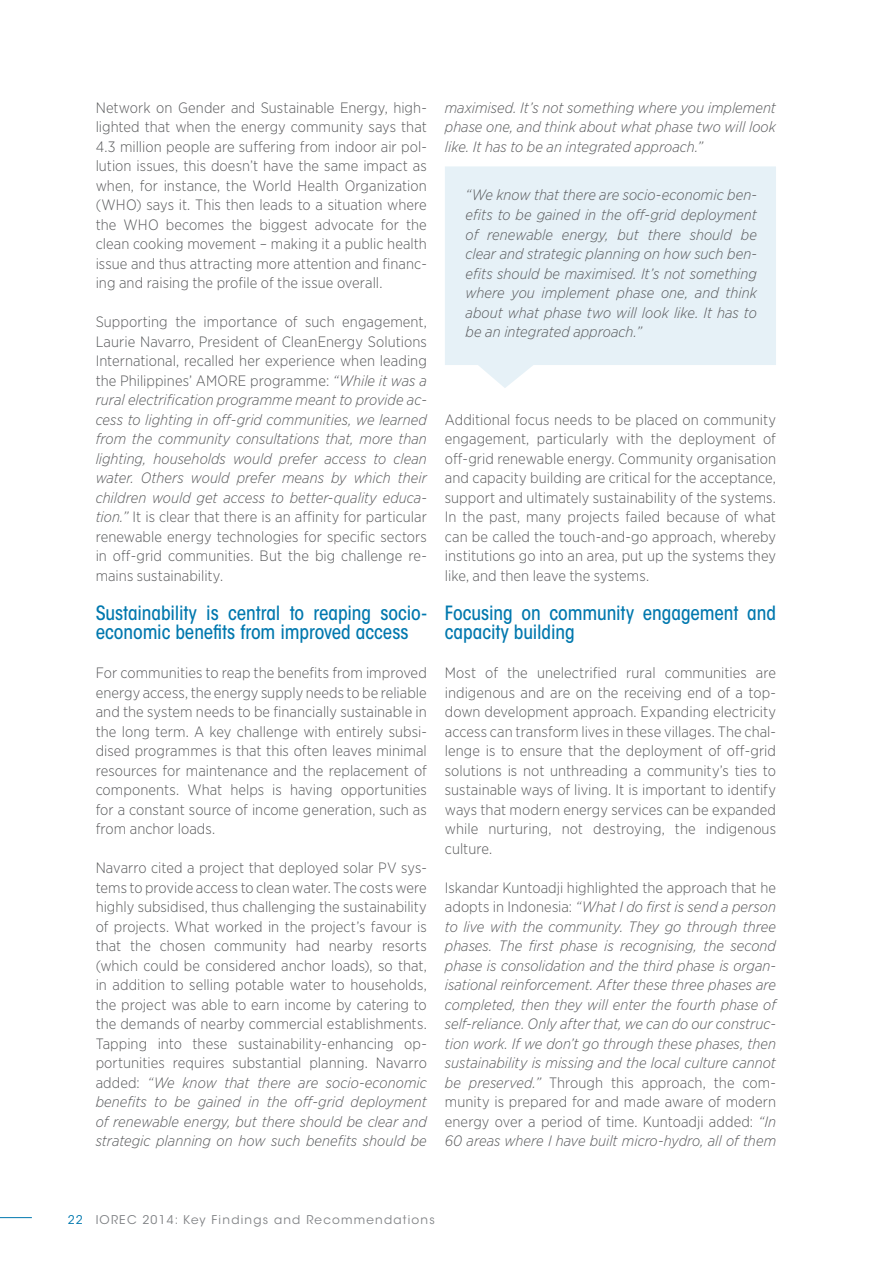
<style>
.page{position:relative;width:893px;height:1263px;background:#fff}
.page>*{position:absolute;margin:0;border:0;box-sizing:border-box;transform-origin:0 0}
.t1{font:500 condensed 19.5px/19.5px "ITC Avant Garde Std";letter-spacing:-.005em;color:#0078ae}
.t2{font:300 15px/19.5px "Gotham Narrow";letter-spacing:.005em;color:#58595b;text-align:justify}
.t3{font:italic 300 15px/19.5px "Gotham Narrow";color:#58595b;text-align:justify}
.t4{font:12px "ITC Avant Garde Std";letter-spacing:.1em;color:#808285}
.t5{font:12px "ITC Avant Garde Std";color:#0078ae}
.s1{font-style:italic}
.s2{font-style:normal}
</style>
<div class="page">
<hr style="left:0;top:1217px;width:32px;height:1px;background:#0078ae">
<svg style="left:445px;top:166px;width:331px;height:222px;background:#e8f2f7"></svg>
<p class="t2" style="left:96px;top:97px;width:333px">Network on Gender and Sustainable Energy, high&shy;lighted that when the energy community says that 4.3 million people are suffering from indoor air pol&shy;lution issues, this doesn’t have the same impact as when, for instance, the World Health Organization (WHO) says it. This then leads to a situation where the WHO becomes the biggest advocate for the clean cooking movement – making it a public health issue and thus attracting more attention and financ&shy;ing and raising the profile of the issue overall.</p>
<p class="t2" style="left:96px;top:312px;width:333px">Supporting the importance of such engagement, Laurie Navarro, President of CleanEnergy Solutions International, recalled her experience when leading the Philippines’ AMORE programme: <span class="s1">“While it was a rural electrification programme meant to provide ac&shy;cess to lighting in off-grid communities, we learned from the community consultations that, more than lighting, households would prefer access to clean water. Others would prefer means by which their children would get access to better-quality educa&shy;tion.”</span> It is clear that there is an affinity for particular renewable energy technologies for specific sectors in off-grid communities. But the big challenge re&shy;mains sustainability.</p>
<h1 class="t1" style="left:96px;top:603px;width:333px">Sustainability is central to reaping socio&shy;economic benefits from improved access</h1>
<p class="t2" style="left:96px;top:663px;width:333px">For communities to reap the benefits from improved energy access, the energy supply needs to be reliable and the system needs to be financially sustainable in the long term. A key challenge with entirely subsi&shy;dised programmes is that this often leaves minimal resources for maintenance and the replacement of components. What helps is having opportunities for a constant source of income generation, such as from anchor loads.</p>
<p class="t2" style="left:96px;top:858px;width:333px">Navarro cited a project that deployed solar PV sys&shy;tems to provide access to clean water. The costs were highly subsidised, thus challenging the sustainability of projects. What worked in the project’s favour is that the chosen community had nearby resorts (which could be considered anchor loads), so that, in addition to selling potable water to households, the project was able to earn income by catering to the demands of nearby commercial establishments.<br>Tapping into these sustainability-enhancing op&shy;portunities requires substantial planning. Navarro added: <span class="s1">“We know that there are socio-economic benefits to be gained in the off-grid deployment of renewable energy, but there should be clear and strategic planning on how such benefits should be</span></p>
<p class="t3" style="left:445px;top:97px;width:333px">maximised. It’s not something where you implement phase one, and think about what phase two will look like. It has to be an integrated approach.”</p>
<p class="t3" style="left:466px;top:185px;width:293px">“We know that there are socio-economic ben&shy;efits to be gained in the off-grid deployment of renewable energy, but there should be clear and strategic planning on how such ben&shy;efits should be maximised. It’s not something where you implement phase one, and think about what phase two will look like. It has to be an integrated approach.”</p>
<p class="t2" style="left:445px;top:409px;width:333px">Additional focus needs to be placed on community engagement, particularly with the deployment of off-grid renewable energy. Community organisation and capacity building are critical for the acceptance, support and ultimately sustainability of the systems.<br>In the past, many projects failed because of what can be called the touch-and-go approach, whereby institutions go into an area, put up the systems they like, and then leave the systems.</p>
<h1 class="t1" style="left:445px;top:603px;width:333px">Focusing on community engagement and capacity building</h1>
<p class="t2" style="left:445px;top:663px;width:333px">Most of the unelectrified rural communities are indigenous and are on the receiving end of a top&shy;down development approach. Expanding electricity access can transform lives in these villages. The chal&shy;lenge is to ensure that the deployment of off-grid solutions is not unthreading a community’s ties to sustainable ways of living. It is important to identify ways that modern energy services can be expanded while nurturing, not destroying, the indigenous culture.</p>
<p class="t3" style="left:445px;top:877px;width:333px"><span class="s2">Iskandar Kuntoadji highlighted the approach that he adopts in Indonesia:</span> “What I do first is send a person to live with the community. They go through three phases. The first phase is recognising, the second phase is consolidation and the third phase is organ&shy;isational reinforcement. After these three phases are completed, then they will enter the fourth phase of self-reliance. Only after that, we can do our construc&shy;tion work. If we don’t go through these phases, then sustainability is missing and the local culture cannot be preserved.” <span class="s2">Through this approach, the com&shy;munity is prepared for and made aware of modern energy over a period of time. Kuntoadji added:</span> “In 60 areas where I have built micro-hydro, all of them</p>
<p class="t5" style="left:68px;top:1212px;width:17px">22</p>
<p class="t4" style="left:96px;top:1212px;width:341px">IOREC 2014: Key Findings and Recommendations</p>
</div>
